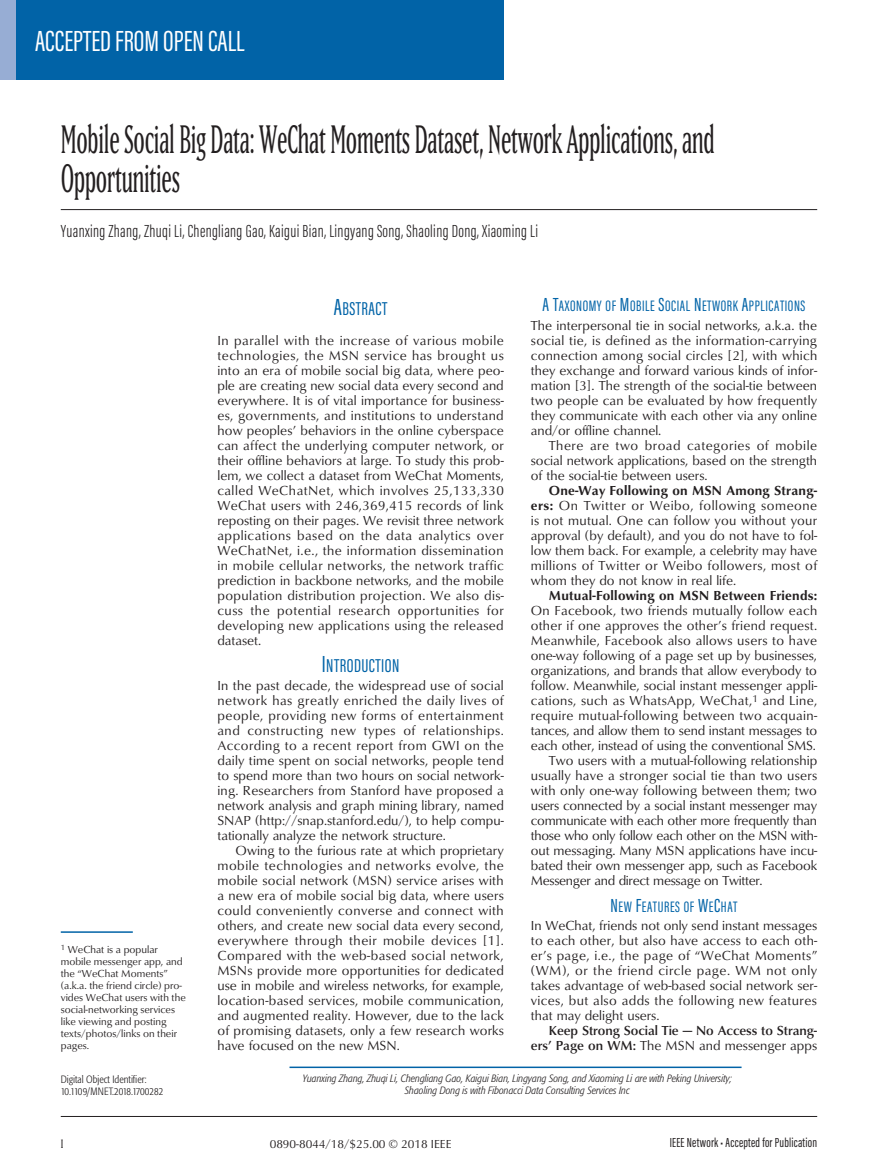
<style>
.page{position:relative;width:878px;height:1175px;background:#fff}
.page>*{position:absolute;margin:0;border:0;box-sizing:border-box;transform-origin:0 0}
.HEADER__Title{font:condensed 39px/39px "Matrix II Ext OT";letter-spacing:-.005em;color:#231f20}
.HEADER__Paper_Topic{font:30px "Acumin Pro Extra Cond";color:#fff}
.HEADER___2{font:19.2px "Acumin Pro Extra Cond Regular SC800";letter-spacing:.025em;color:#0163a7}
.HEADER__Byline{font:300 18px "Acumin Pro Extra Cond";letter-spacing:.02em;color:#231f20}
.t1{font:16.5px "Matrix II Ext OT Narrow SC800";color:#231f20}
.HEADER___3{font:15.6px "Acumin Pro Extra Cond Regular SC800";letter-spacing:.035em;color:#0163a7}
.TEXT__Body_No_Indent{font:13.5px/15px "Classico URW";letter-spacing:.005em;color:#231f20;text-align:justify}
.TEXT__Body{font:13.5px/15px "Classico URW";color:#231f20;text-align:justify}
.TEXT__Body-2{font:500 13.5px/15px "Classico URW";letter-spacing:-.005em;color:#231f20;text-align:right}
.t2{font:13.5px "Acumin Pro Extra Cond";letter-spacing:.015em;color:#231f20}
.t3{font:12px "Classico URW Reg SC800";color:#231f20}
.TEXT__Footnotes{font:10.5px/12px "Classico URW";color:#231f20}
.TEXT__Footnotes-2{font:italic 300 condensed 10.5px/12px "Formata";color:#231f20;text-align:center}
.t4{font:300 condensed 10.5px "Formata";color:#231f20}
.s1{font-size:24px}
.s2{font-size:19.5px}
.s3{font-weight:700}
.s4{font-weight:400}
</style>
<div class="page">
<hr style="left:61px;top:1116px;width:756px;height:1px;background:#231f20">
<div style="left:0;top:0;width:504px;height:79px;background:#0163a7"></div>
<div style="left:0;top:0;width:16px;height:79px;background:#97add4"></div>
<hr style="left:61px;top:209px;width:756px;height:1px;background:#231f20">
<hr style="left:61px;top:931px;width:72px;height:1px;background:#0163a7">
<hr style="left:289px;top:1066px;width:452px;height:2px;background:#0163a7">
<p class="HEADER__Paper_Topic" style="left:35px;top:22px;width:211px">ACCEPTED FROM OPEN CALL</p>
<p class="HEADER__Title" style="left:61px;top:119px;width:655px">Mobile Social Big Data: WeChat Moments Dataset, Network Applications, and<br>Opportunities</p>
<p class="HEADER__Byline" style="left:61px;top:220px;width:478px">Yuanxing Zhang, Zhuqi Li, Chengliang Gao, Kaigui Bian, Lingyang Song, Shaoling Dong, Xiaoming Li</p>
<p class="TEXT__Footnotes" style="left:61px;top:943px;width:126px"><sup>1</sup> WeChat is a popular mobile messenger app, and the “WeChat Moments” (a.k.a. the friend circle) pro&shy;vides WeChat users with the social-networking services like viewing and posting texts/photos/links on their pages.</p>
<p class="t4" style="left:61px;top:1073px;width:87px">Digital Object Identifier:</p>
<p class="t4" style="left:61px;top:1085px;width:104px">10.1109/MNET.2018.1700282</p>
<p class="HEADER___2" style="left:334px;top:297px;width:55px"><span class="s1">A</span>BSTRACT</p>
<p class="TEXT__Body_No_Indent" style="left:217px;top:332px;width:288px">In parallel with the increase of various mobile technologies, the MSN service has brought us into an era of mobile social big data, where peo&shy;ple are creating new social data every second and everywhere. It is of vital importance for business&shy;es, governments, and institutions to understand how peoples’ behaviors in the online cyberspace can affect the underlying computer network, or their offline behaviors at large. To study this prob&shy;lem, we collect a dataset from WeChat Moments, called WeChatNet, which involves 25,133,330<br>WeChat users with 246,369,415 records of link reposting on their pages. We revisit three network applications based on the data analytics over WeChatNet, i.e., the information dissemination in mobile cellular networks, the network traffic prediction in backbone networks, and the mobile population distribution projection. We also dis&shy;cuss the potential research opportunities for developing new applications using the released dataset.</p>
<p class="HEADER___2" style="left:322px;top:654px;width:79px"><span class="s1">I</span>NTRODUCTION</p>
<p class="TEXT__Body_No_Indent" style="left:217px;top:677px;width:288px">In the past decade, the widespread use of social network has greatly enriched the daily lives of people, providing new forms of entertainment and constructing new types of relationships.<br>According to a recent report from GWI on the daily time spent on social networks, people tend to spend more than two hours on social network&shy;ing. Researchers from Stanford have proposed a network analysis and graph mining library, named SNAP (http://snap.stanford.edu/), to help compu&shy;tationally analyze the network structure.</p>
<p class="TEXT__Body" style="left:217px;top:842px;width:288px;text-indent:18px">Owing to the furious rate at which proprietary mobile technologies and networks evolve, the mobile social network (MSN) service arises with a new era of mobile social big data, where users could conveniently converse and connect with others, and create new social data every second, everywhere through their mobile devices [1].<br>Compared with the web-based social network, MSNs provide more opportunities for dedicated use in mobile and wireless networks, for example, location-based services, mobile communication, and augmented reality. However, due to the lack of promising datasets, only a few research works have focused on the new MSN.</p>
<p class="HEADER___3" style="left:542px;top:297px;width:264px"><span class="s2">A T</span>AXONOMY OF <span class="s2">M</span>OBILE <span class="s2">S</span>OCIAL <span class="s2">N</span>ETWORK <span class="s2">A</span>PPLICATIONS</p>
<p class="TEXT__Body_No_Indent" style="left:531px;top:317px;width:288px">The interpersonal tie in social networks, a.k.a. the social tie, is defined as the information-carrying connection among social circles [2], with which they exchange and forward various kinds of infor&shy;mation [3]. The strength of the social-tie between two people can be evaluated by how frequently they communicate with each other via any online and/or offline channel.</p>
<p class="TEXT__Body" style="left:531px;top:437px;width:288px;text-indent:18px">There are two broad categories of mobile social network applications, based on the strength of the social-tie between users.</p>
<p class="TEXT__Body" style="left:531px;top:482px;width:288px;text-indent:18px"><span class="s3">One-Way Following on MSN Among Strang&shy;ers:</span> On Twitter or Weibo, following someone is not mutual. One can follow you without your approval (by default), and you do not have to fol&shy;low them back. For example, a celebrity may have millions of Twitter or Weibo followers, most of whom they do not know in real life.</p>
<p class="TEXT__Body" style="left:531px;top:587px;width:288px;text-indent:18px"><span class="s3">Mutual-Following on MSN Between Friends:<br></span>On Facebook, two friends mutually follow each other if one approves the other’s friend request.<br>Meanwhile, Facebook also allows users to have one-way following of a page set up by businesses, organizations, and brands that allow everybody to follow. Meanwhile, social instant messenger appli&shy;cations, such as WhatsApp, WeChat,<sup>1</sup> and Line, require mutual-following between two acquain&shy;tances, and allow them to send instant messages to each other, instead of using the conventional SMS.</p>
<p class="TEXT__Body" style="left:531px;top:752px;width:288px;text-indent:18px">Two users with a mutual-following relationship usually have a stronger social tie than two users with only one-way following between them; two users connected by a social instant messenger may communicate with each other more frequently than those who only follow each other on the MSN with&shy;out messaging. Many MSN applications have incu&shy;bated their own messenger app, such as Facebook Messenger and direct message on Twitter.</p>
<p class="HEADER___3" style="left:610px;top:897px;width:128px"><span class="s2">N</span>EW <span class="s2">F</span>EATURES OF <span class="s2">W</span>E<span class="s2">C</span>HAT</p>
<p class="TEXT__Body_No_Indent" style="left:531px;top:917px;width:288px">In WeChat, friends not only send instant messages to each other, but also have access to each oth&shy;er’s page, i.e., the page of “WeChat Moments” (WM), or the friend circle page. WM not only takes advantage of web-based social network ser&shy;vices, but also adds the following new features that may delight users.</p>
<p class="TEXT__Body-2" style="left:531px;top:1022px;width:288px">Keep Strong Social Tie — No Access to Strang&shy;ers’ Page on WM: <span class="s4">The MSN and messenger apps</span></p>
<p class="TEXT__Footnotes-2" style="left:303px;top:1072px;width:430px">Yuanxing Zhang, Zhuqi Li, Chengliang Gao, Kaigui Bian, Lingyang Song, and Xiaoming Li are with Peking University;<br>Shaoling Dong is with Fibonacci Data Consulting Services Inc</p>
<p class="t1" style="left:61px;top:1132px;width:4px">1</p>
<p class="t3" style="left:270px;top:1135px;width:183px">0890-8044/18/$25.00 © 2018 IEEE</p>
<p class="t2" style="left:669px;top:1134px;width:149px">IEEE Network • Accepted for Publication</p>
</div>
